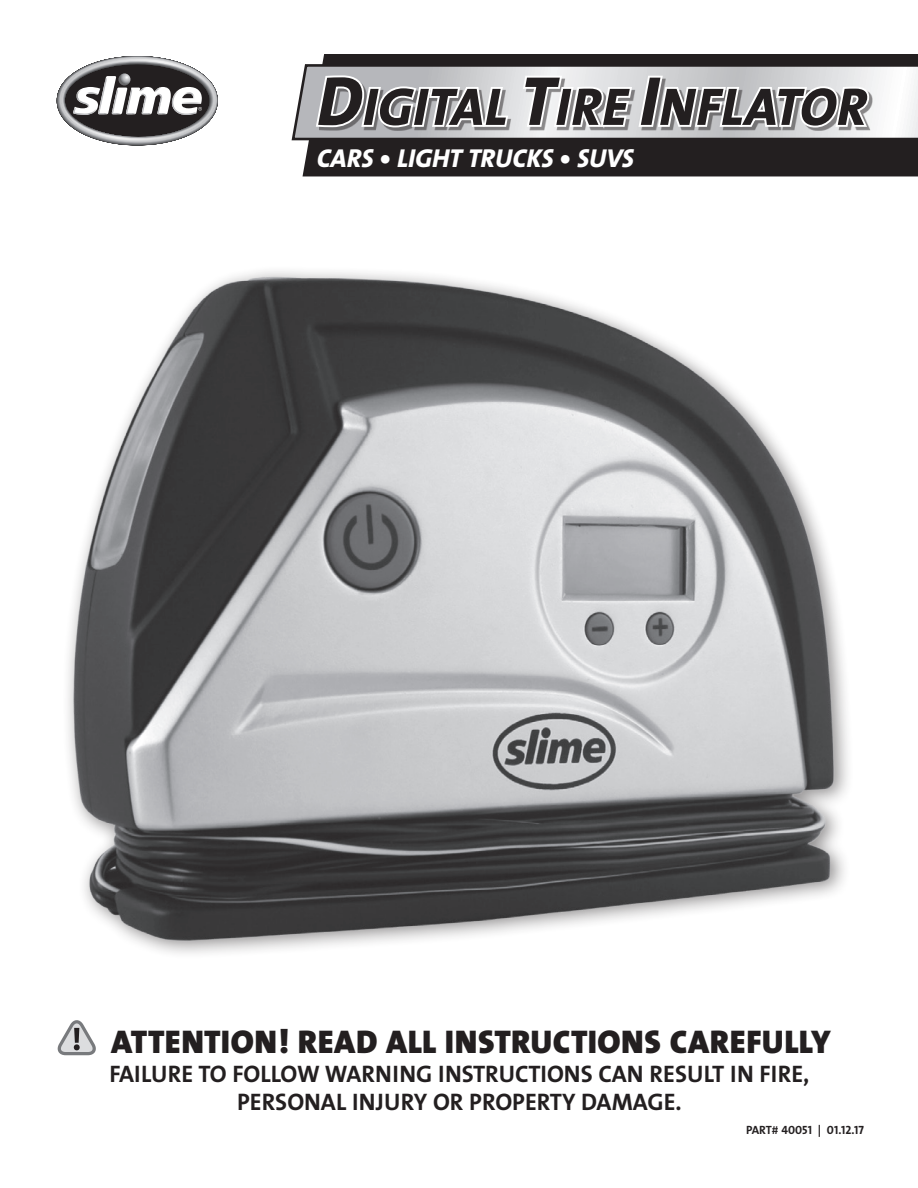
<style>
.page{position:relative;width:918px;height:1188px;background:#fff}
.page>*{position:absolute;margin:0;border:0;box-sizing:border-box;transform-origin:0 0}
.t1{font:italic 53.4px "The Sans Extra Bold Caps";letter-spacing:.01em;color:#231f20}
.t2{font:900 33px "The Sans";letter-spacing:.015em;color:#231f20}
.t3{font:italic 26.1px "The Sans Extra Bold Caps";color:#fff}
.t4{font:24px/28.8px "The Sans Bold Caps";color:#231f20;text-align:center}
.t5{font:12px "The Sans Bold Caps";color:#231f20}
.s1{font-size:70.2px}
.s2{font-family:"The Sans Q7 Bd TF"}
</style>
<div class="page">
<img style="left:68px;top:273px;width:780px;height:681px">
<div style="left:303px;top:54px;width:615px;height:122px;background:#231f20"></div>
<svg style="left:291px;top:63px;width:627px;height:79px"></svg>
<div style="left:319px;top:78px;width:553px;height:53px;background:#231f20;opacity:.5"></div>
<svg style="left:314px;top:73px;width:196px;height:56px"></svg>
<svg style="left:521px;top:73px;width:350px;height:61px"></svg>
<svg style="left:56px;top:56px;width:162px;height:90px"></svg>
<svg style="left:58px;top:1020px;width:38px;height:36px"></svg>
<div style="left:74px;top:1028px;width:5px;height:15px;background:#231f20"></div>
<h1 class="t1" style="left:317px;top:62px;width:552px"><span class="s1">D</span>IGITAL <span class="s1">T</span>IRE <span class="s1">I</span>NFLATOR</h1>
<p class="t3" style="left:317px;top:136px;width:319px">CARS • LIGHT TRUCKS • SUVS</p>
<h2 class="t2" style="left:111px;top:1014px;width:721px">ATTENTION! READ ALL INSTRUCTIONS CAREFULLY</h2>
<p class="t4" style="left:109px;top:1059px;width:702px">FAILURE TO FOLLOW WARNING INSTRUCTIONS CAN RESULT IN FIRE,<br>PERSONAL INJURY OR PROPERTY DAMAGE.</p>
<p class="t5" style="left:746px;top:1120px;width:119px"><span class="s2">PART#</span> 40051 <span class="s2">|</span> 01.12.17</p>
</div>
